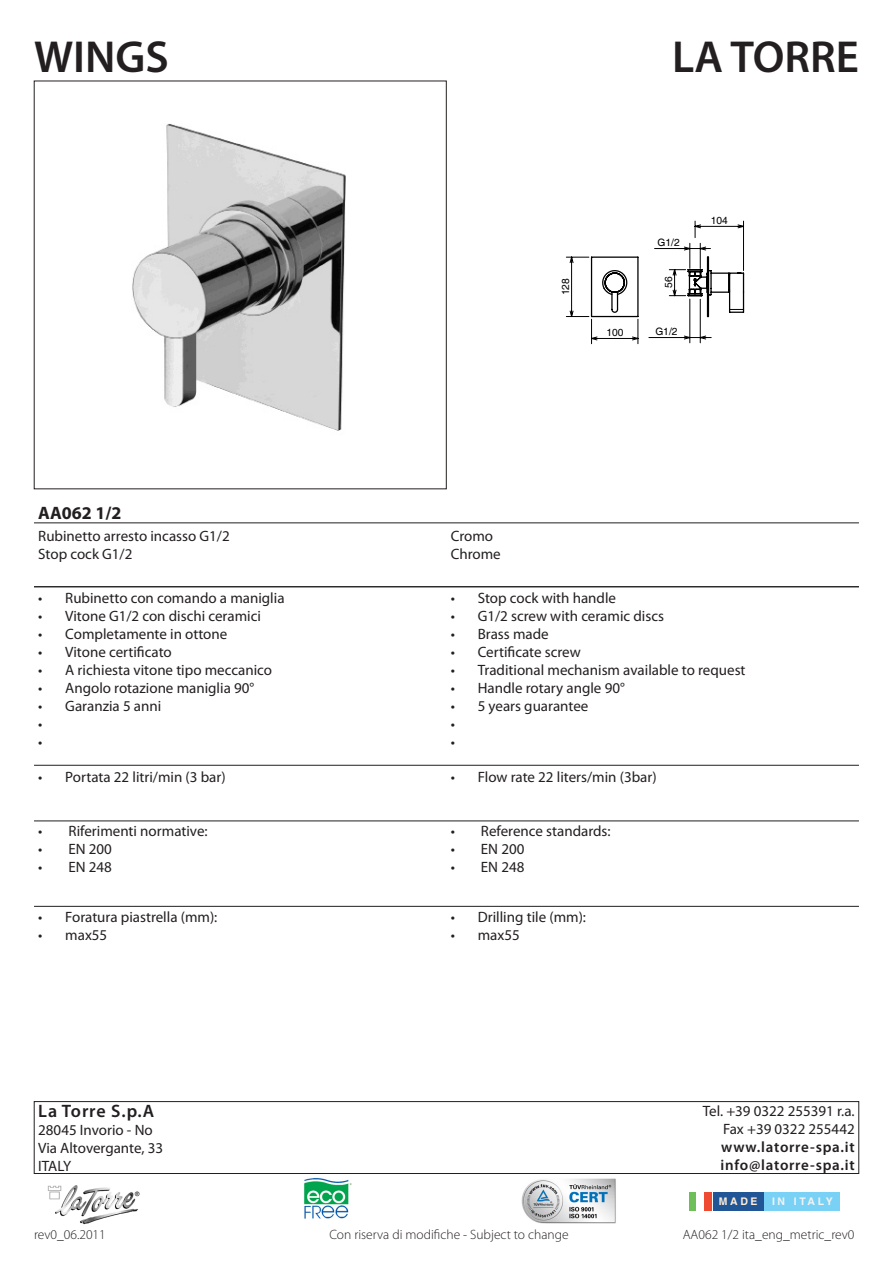
<style>
.page{position:relative;width:893px;height:1263px;background:#fff}
.page>*{position:absolute;margin:0;border:0;box-sizing:border-box;transform-origin:0 0}
.t1{font:600 45px "Myriad Pro";color:#231f20}
.t2{font:600 18px "Myriad Pro";letter-spacing:.05em;color:#231f20}
.t3{font:700 18px "Myriad Pro";color:#231f20}
.t4{font:15px "Myriad Pro";color:#231f20}
.t5{font:600 15px "Myriad Pro";letter-spacing:.05em;color:#231f20}
.t6{font:300 13.5px "Myriad Pro";color:#231f20}
.t7{font:700 10.5px "Helvetica";letter-spacing:.25em;color:#f2f3f4}
.t8{font:700 10.5px "Helvetica";color:#feeddb}
.t9{font:10.2px "Helvetica";color:#000}
</style>
<div class="page">
<div style="left:34px;top:1101px;width:825px;height:73px;border:1px solid #231f20"></div>
<img style="left:47px;top:1185px;width:93px;height:40px">
<hr style="left:34px;top:586px;width:825px;height:1px;background:#231f20">
<hr style="left:34px;top:523px;width:825px;height:1px;background:#231f20">
<hr style="left:34px;top:765px;width:825px;height:1px;background:#231f20">
<hr style="left:34px;top:587px;width:825px;height:1px;background:#231f20">
<div style="left:713px;top:1192px;width:52px;height:18px;background:#205696"></div>
<div style="left:765px;top:1192px;width:75px;height:18px;background:#79d2f6"></div>
<div style="left:689px;top:1192px;width:8px;height:18px;background:#6ebf59"></div>
<div style="left:704px;top:1192px;width:8px;height:18px;background:#ef4b33"></div>
<img style="left:521px;top:1178px;width:95px;height:45px">
<img style="left:304px;top:1178px;width:48px;height:41px">
<hr style="left:34px;top:821px;width:825px;height:1px;background:#231f20">
<hr style="left:34px;top:906px;width:825px;height:1px;background:#231f20">
<img style="left:132px;top:124px;width:213px;height:307px">
<svg style="left:566px;top:221px;width:179px;height:123px"></svg>
<p class="t1" style="left:34px;top:28px;width:136px">WINGS</p>
<p class="t1" style="left:672px;top:28px;width:188px">LA TORRE</p>
<p class="t3" style="left:38px;top:501px;width:85px">AA062 1/2</p>
<p class="t4" style="left:38px;top:527px;width:193px">Rubinetto arresto incasso G1/2</p>
<p class="t4" style="left:38px;top:545px;width:96px">Stop cock G1/2</p>
<p class="t4" style="left:38px;top:589px;width:248px">• Rubinetto con comando a maniglia</p>
<p class="t4" style="left:38px;top:607px;width:224px">• Vitone G1/2 con dischi ceramici</p>
<p class="t4" style="left:38px;top:625px;width:191px">• Completamente in ottone</p>
<p class="t4" style="left:38px;top:643px;width:135px">• Vitone certificato</p>
<p class="t4" style="left:38px;top:661px;width:235px">• A richiesta vitone tipo meccanico</p>
<p class="t4" style="left:38px;top:679px;width:217px">• Angolo rotazione maniglia 90°</p>
<p class="t4" style="left:38px;top:697px;width:125px">• Garanzia 5 anni</p>
<p class="t4" style="left:38px;top:715px;width:6px">•</p>
<p class="t4" style="left:38px;top:733px;width:6px">•</p>
<p class="t9" style="left:560px;top:295px;width:19px;rotate:-90deg">128</p>
<p class="t9" style="left:606px;top:327px;width:19px">100</p>
<p class="t9" style="left:657px;top:237px;width:24px">G1/2</p>
<p class="t9" style="left:663px;top:288px;width:13px;rotate:-90deg">56</p>
<p class="t9" style="left:655px;top:326px;width:24px">G1/2</p>
<p class="t9" style="left:711px;top:215px;width:19px">104</p>
<p class="t4" style="left:451px;top:527px;width:44px">Cromo</p>
<p class="t4" style="left:451px;top:545px;width:52px">Chrome</p>
<p class="t4" style="left:451px;top:589px;width:167px">• Stop cock with handle</p>
<p class="t4" style="left:451px;top:607px;width:215px">• G1/2 screw with ceramic discs</p>
<p class="t4" style="left:451px;top:625px;width:99px">• Brass made</p>
<p class="t4" style="left:451px;top:643px;width:132px">• Certificate screw</p>
<p class="t4" style="left:451px;top:661px;width:296px">• Traditional mechanism available to request</p>
<p class="t4" style="left:451px;top:679px;width:176px">• Handle rotary angle 90°</p>
<p class="t4" style="left:451px;top:697px;width:139px">• 5 years guarantee</p>
<p class="t4" style="left:451px;top:715px;width:6px">•</p>
<p class="t4" style="left:451px;top:733px;width:6px">•</p>
<p class="t4" style="left:38px;top:767px;width:189px">• Portata 22 litri/min (3 bar)</p>
<p class="t4" style="left:451px;top:767px;width:207px">• Flow rate 22 liters/min (3bar)</p>
<p class="t4" style="left:38px;top:822px;width:171px">• Riferimenti normative:</p>
<p class="t4" style="left:38px;top:840px;width:75px">• EN 200</p>
<p class="t4" style="left:38px;top:858px;width:75px">• EN 248</p>
<p class="t4" style="left:38px;top:907px;width:181px">• Foratura piastrella (mm):</p>
<p class="t4" style="left:38px;top:925px;width:71px">• max55</p>
<p class="t2" style="left:38px;top:1100px;width:117px">La Torre S.p.A</p>
<p class="t4" style="left:38px;top:1121px;width:116px">28045 Invorio - No</p>
<p class="t4" style="left:38px;top:1139px;width:126px">Via Altovergante, 33</p>
<p class="t4" style="left:38px;top:1157px;width:35px">ITALY</p>
<p class="t4" style="left:451px;top:822px;width:161px">• Reference standards:</p>
<p class="t4" style="left:451px;top:840px;width:75px">• EN 200</p>
<p class="t4" style="left:451px;top:858px;width:75px">• EN 248</p>
<p class="t4" style="left:451px;top:907px;width:137px">• Drilling tile (mm):</p>
<p class="t4" style="left:451px;top:925px;width:71px">• max55</p>
<p class="t4" style="left:703px;top:1102px;width:153px">Tel. +39 0322 255391 r.a.</p>
<p class="t4" style="left:723px;top:1120px;width:133px">Fax +39 0322 255442</p>
<p class="t5" style="left:721px;top:1137px;width:135px">www.latorre-spa.it</p>
<p class="t5" style="left:721px;top:1155px;width:136px">info@latorre-spa.it</p>
<p class="t8" style="left:719px;top:1195px;width:40px">MADE</p>
<p class="t7" style="left:772px;top:1195px;width:62px">IN ITALY</p>
<p class="t6" style="left:34px;top:1226px;width:73px">rev0_06.2011</p>
<p class="t6" style="left:329px;top:1226px;width:241px">Con riserva di modifiche - Subject to change</p>
<p class="t6" style="left:683px;top:1226px;width:173px">AA062 1/2 ita_eng_metric_rev0</p>
</div>
